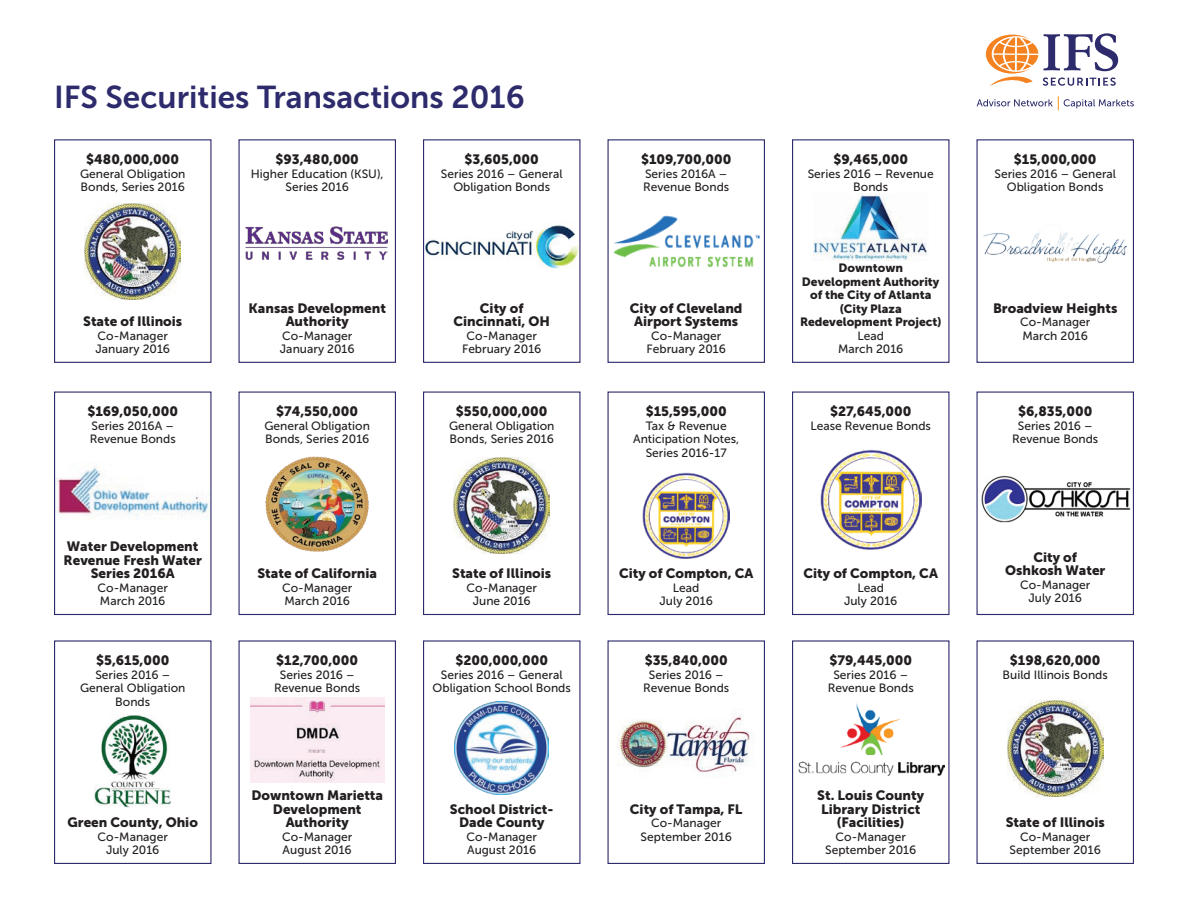
<style>
.page{position:relative;width:1188px;height:918px;background:#fff}
.page>*{position:absolute;margin:0;border:0;box-sizing:border-box;transform-origin:0 0}
.t1{font:31.5px "Museo Sans 700";color:#2d2b6b}
.t2{font:13.5px/13.5px "Museo Sans 900";color:#231f20;text-align:center}
.t3{font:12px/13.5px "Museo Sans 500";color:#231f20;text-align:center}
.t4{font:12px/13.5px "Museo Sans 900";color:#231f20;text-align:center}
</style>
<div class="page">
<svg style="left:977px;top:96px;width:157px;height:14px"></svg>
<svg style="left:986px;top:33px;width:132px;height:53px"></svg>
<div style="left:608px;top:139px;width:157px;height:224px;border:1px solid #2d2b6b"></div>
<img style="left:608px;top:208px;width:157px;height:66px">
<img style="left:425px;top:225px;width:153px;height:44px">
<div style="left:423px;top:139px;width:157px;height:224px;border:1px solid #2d2b6b"></div>
<div style="left:792px;top:139px;width:158px;height:224px;border:1px solid #2d2b6b"></div>
<div style="left:976px;top:139px;width:158px;height:224px;border:1px solid #2d2b6b"></div>
<img style="left:813px;top:194px;width:114px;height:67px">
<img style="left:983px;top:231px;width:144px;height:31px">
<img style="left:56px;top:465px;width:154px;height:54px">
<div style="left:54px;top:392px;width:158px;height:223px;border:1px solid #2d2b6b"></div>
<div style="left:54px;top:640px;width:158px;height:224px;border:1px solid #2d2b6b"></div>
<div style="left:238px;top:640px;width:158px;height:224px;border:1px solid #2d2b6b"></div>
<img style="left:95px;top:715px;width:76px;height:93px">
<img style="left:250px;top:698px;width:134px;height:84px">
<img style="left:981px;top:475px;width:150px;height:48px">
<div style="left:976px;top:392px;width:158px;height:223px;border:1px solid #2d2b6b"></div>
<div style="left:423px;top:640px;width:157px;height:224px;border:1px solid #2d2b6b"></div>
<img style="left:455px;top:701px;width:94px;height:94px">
<div style="left:792px;top:640px;width:158px;height:224px;border:1px solid #2d2b6b"></div>
<img style="left:841px;top:703px;width:59px;height:52px">
<img style="left:798px;top:761px;width:147px;height:15px">
<div style="left:608px;top:640px;width:157px;height:224px;border:1px solid #2d2b6b"></div>
<img style="left:618px;top:714px;width:136px;height:58px">
<div style="left:54px;top:139px;width:158px;height:224px;border:1px solid #2d2b6b"></div>
<div style="left:238px;top:139px;width:158px;height:224px;border:1px solid #2d2b6b"></div>
<img style="left:85px;top:204px;width:96px;height:96px">
<img style="left:245px;top:226px;width:142px;height:33px">
<div style="left:238px;top:392px;width:158px;height:223px;border:1px solid #2d2b6b"></div>
<img style="left:265px;top:456px;width:104px;height:96px">
<div style="left:423px;top:392px;width:157px;height:223px;border:1px solid #2d2b6b"></div>
<div style="left:608px;top:392px;width:157px;height:223px;border:1px solid #2d2b6b"></div>
<div style="left:792px;top:392px;width:158px;height:223px;border:1px solid #2d2b6b"></div>
<img style="left:454px;top:457px;width:96px;height:96px">
<img style="left:643px;top:472px;width:87px;height:87px">
<img style="left:820px;top:450px;width:101px;height:99px">
<div style="left:976px;top:640px;width:158px;height:224px;border:1px solid #2d2b6b"></div>
<img style="left:1007px;top:700px;width:96px;height:97px">
<h1 class="t1" style="left:54px;top:79px;width:472px">IFS Securities Transactions 2016</h1>
<p class="t2" style="left:86px;top:153px;width:94px">$480,000,000</p>
<p class="t3" style="left:80px;top:167px;width:107px;text-align:left">General Obligation<br>Bonds, Series 2016</p>
<p class="t2" style="left:276px;top:153px;width:85px">$93,480,000</p>
<p class="t3" style="left:251px;top:167px;width:134px">Higher Education (KSU),<br>Series 2016</p>
<p class="t2" style="left:465px;top:153px;width:76px">$3,605,000</p>
<p class="t3" style="left:441px;top:167px;width:123px">Series 2016 – General<br>Obligation Bonds</p>
<p class="t2" style="left:641px;top:153px;width:92px">$109,700,000</p>
<p class="t3" style="left:643px;top:167px;width:88px;text-align:left">Series 2016A –<br>Revenue Bonds</p>
<p class="t2" style="left:833px;top:153px;width:76px">$9,465,000</p>
<p class="t3" style="left:808px;top:167px;width:127px">Series 2016 – Revenue<br>Bonds</p>
<p class="t2" style="left:1014px;top:153px;width:84px">$15,000,000</p>
<p class="t3" style="left:994px;top:167px;width:123px">Series 2016 – General<br>Obligation Bonds</p>
<p class="t2" style="left:83px;top:315px;width:101px">State of Illinois</p>
<p class="t3" style="left:95px;top:329px;width:76px;text-align:left">Co-Manager<br>January 2016</p>
<p class="t2" style="left:249px;top:301px;width:139px">Kansas Development<br>Authority</p>
<p class="t3" style="left:280px;top:329px;width:76px;text-align:left">Co-Manager<br>January 2016</p>
<p class="t2" style="left:453px;top:301px;width:98px">City of<br>Cincinnati, OH</p>
<p class="t3" style="left:462px;top:329px;width:81px">Co-Manager<br>February 2016</p>
<p class="t2" style="left:630px;top:301px;width:114px">City of Cleveland<br>Airport Systems</p>
<p class="t3" style="left:647px;top:329px;width:81px">Co-Manager<br>February 2016</p>
<p class="t4" style="left:800px;top:261px;width:143px">Downtown<br>Development Authority of the City of Atlanta (City Plaza<br>Redevelopment Project)</p>
<p class="t3" style="left:838px;top:329px;width:67px">Lead<br>March 2016</p>
<p class="t2" style="left:993px;top:301px;width:126px">Broadview Heights</p>
<p class="t3" style="left:1020px;top:315px;width:72px;text-align:left">Co-Manager<br>March 2016</p>
<p class="t2" style="left:87px;top:405px;width:92px">$169,050,000</p>
<p class="t3" style="left:90px;top:419px;width:88px;text-align:left">Series 2016A –<br>Revenue Bonds</p>
<p class="t2" style="left:276px;top:405px;width:83px">$74,550,000</p>
<p class="t3" style="left:265px;top:419px;width:107px;text-align:left">General Obligation<br>Bonds, Series 2016</p>
<p class="t2" style="left:456px;top:405px;width:93px">$550,000,000</p>
<p class="t3" style="left:449px;top:419px;width:107px;text-align:left">General Obligation<br>Bonds, Series 2016</p>
<p class="t2" style="left:646px;top:405px;width:83px">$15,595,000</p>
<p class="t3" style="left:633px;top:419px;width:108px">Tax &amp; Revenue<br>Anticipation Notes,<br>Series 2016-17</p>
<p class="t2" style="left:830px;top:405px;width:83px">$27,645,000</p>
<p class="t3" style="left:810px;top:419px;width:122px">Lease Revenue Bonds</p>
<p class="t2" style="left:1018px;top:405px;width:76px">$6,835,000</p>
<p class="t3" style="left:1012px;top:419px;width:88px">Series 2016 –<br>Revenue Bonds</p>
<p class="t2" style="left:64px;top:540px;width:140px">Water Development<br>Revenue Fresh Water<br>Series 2016A</p>
<p class="t3" style="left:98px;top:581px;width:72px;text-align:left">Co-Manager<br>March 2016</p>
<p class="t2" style="left:257px;top:567px;width:121px">State of California</p>
<p class="t3" style="left:282px;top:581px;width:72px;text-align:left">Co-Manager<br>March 2016</p>
<p class="t2" style="left:452px;top:567px;width:101px">State of Illinois</p>
<p class="t3" style="left:467px;top:581px;width:72px">Co-Manager<br>June 2016</p>
<p class="t2" style="left:619px;top:567px;width:136px">City of Compton, CA</p>
<p class="t3" style="left:660px;top:581px;width:55px">Lead<br>July 2016</p>
<p class="t2" style="left:804px;top:567px;width:136px">City of Compton, CA</p>
<p class="t3" style="left:844px;top:581px;width:55px">Lead<br>July 2016</p>
<p class="t2" style="left:1005px;top:550px;width:102px">City of<br>Oshkosh Water</p>
<p class="t3" style="left:1020px;top:578px;width:72px">Co-Manager<br>July 2016</p>
<p class="t2" style="left:96px;top:654px;width:75px">$5,615,000</p>
<p class="t3" style="left:80px;top:668px;width:107px">Series 2016 –<br>General Obligation<br>Bonds</p>
<p class="t2" style="left:276px;top:654px;width:83px">$12,700,000</p>
<p class="t3" style="left:274px;top:668px;width:88px">Series 2016 –<br>Revenue Bonds</p>
<p class="t2" style="left:455px;top:654px;width:94px">$200,000,000</p>
<p class="t3" style="left:433px;top:668px;width:140px">Series 2016 – General<br>Obligation School Bonds</p>
<p class="t2" style="left:645px;top:654px;width:85px">$35,840,000</p>
<p class="t3" style="left:643px;top:668px;width:88px">Series 2016 –<br>Revenue Bonds</p>
<p class="t2" style="left:829px;top:654px;width:84px">$79,445,000</p>
<p class="t3" style="left:828px;top:668px;width:88px">Series 2016 –<br>Revenue Bonds</p>
<p class="t2" style="left:1010px;top:654px;width:92px">$198,620,000</p>
<p class="t3" style="left:1003px;top:668px;width:107px">Build Illinois Bonds</p>
<p class="t2" style="left:68px;top:816px;width:132px">Green County, Ohio</p>
<p class="t3" style="left:98px;top:830px;width:72px">Co-Manager<br>July 2016</p>
<p class="t2" style="left:251px;top:789px;width:133px">Downtown Marietta<br>Development<br>Authority</p>
<p class="t3" style="left:282px;top:830px;width:72px;text-align:left">Co-Manager<br>August 2016</p>
<p class="t2" style="left:450px;top:802px;width:105px">School District-<br>Dade County</p>
<p class="t3" style="left:467px;top:830px;width:72px;text-align:left">Co-Manager<br>August 2016</p>
<p class="t2" style="left:630px;top:802px;width:114px">City of Tampa, FL</p>
<p class="t3" style="left:641px;top:816px;width:93px">Co-Manager<br>September 2016</p>
<p class="t2" style="left:817px;top:789px;width:108px">St. Louis County<br>Library District (Facilities)</p>
<p class="t3" style="left:825px;top:830px;width:93px">Co-Manager<br>September 2016</p>
<p class="t2" style="left:1006px;top:816px;width:101px">State of Illinois</p>
<p class="t3" style="left:1010px;top:830px;width:93px">Co-Manager<br>September 2016</p>
</div>
